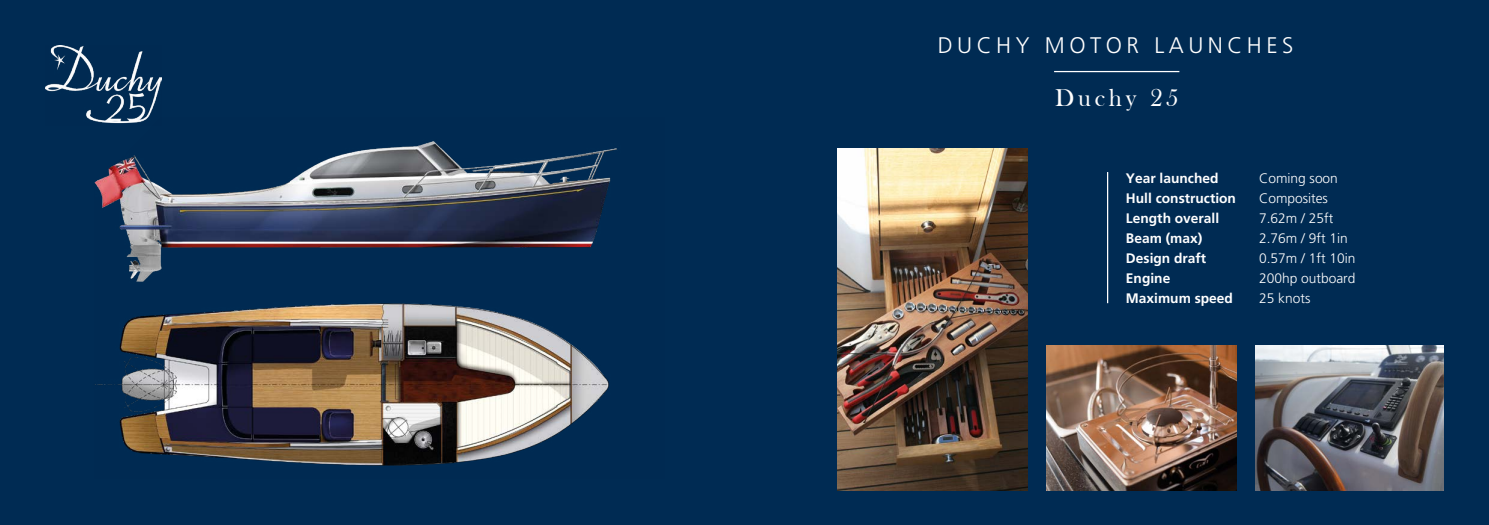
<style>
.page{position:relative;width:1489px;height:525px;background:#fff}
.page>*{position:absolute;margin:0;border:0;box-sizing:border-box;transform-origin:0 0}
.t1{font:25px "Bask Old Face";letter-spacing:.15em;color:#fff}
.t2{font:300 22.5px "Frutiger";letter-spacing:.2em;color:#fff}
.t3{font:700 13.75px/20px "Frutiger";color:#fff}
.t4{font:300 13.75px/20px "Frutiger";color:#fff}
</style>
<div class="page">
<div style="left:0;top:0;width:1488px;height:524px;background:#002b53"></div>
<hr style="left:1054px;top:71px;width:125px;height:1px;background:#fff">
<img style="left:1255px;top:345px;width:188px;height:145px">
<img style="left:1046px;top:345px;width:190px;height:145px">
<img style="left:837px;top:149px;width:190px;height:341px">
<hr style="left:1106px;top:172px;width:2px;height:131px;background:#fff">
<img style="left:94px;top:141px;width:523px;height:325px">
<img style="left:45px;top:45px;width:116px;height:79px">
<h2 class="t2" style="left:937px;top:33px;width:357px">DUCHY MOTOR LAUNCHES</h2>
<h1 class="t1" style="left:1055px;top:84px;width:125px">Duchy 25</h1>
<p class="t3" style="left:1125px;top:168px;width:111px">Year launched<br>Hull construction<br>Length overall<br>Beam (max)<br>Design draft<br>Engine<br>Maximum speed</p>
<p class="t4" style="left:1259px;top:168px;width:98px">Coming soon<br>Composites<br>7.62m / 25ft<br>2.76m / 9ft 1in<br>0.57m / 1ft 10in<br>200hp outboard<br>25 knots</p>
</div>
